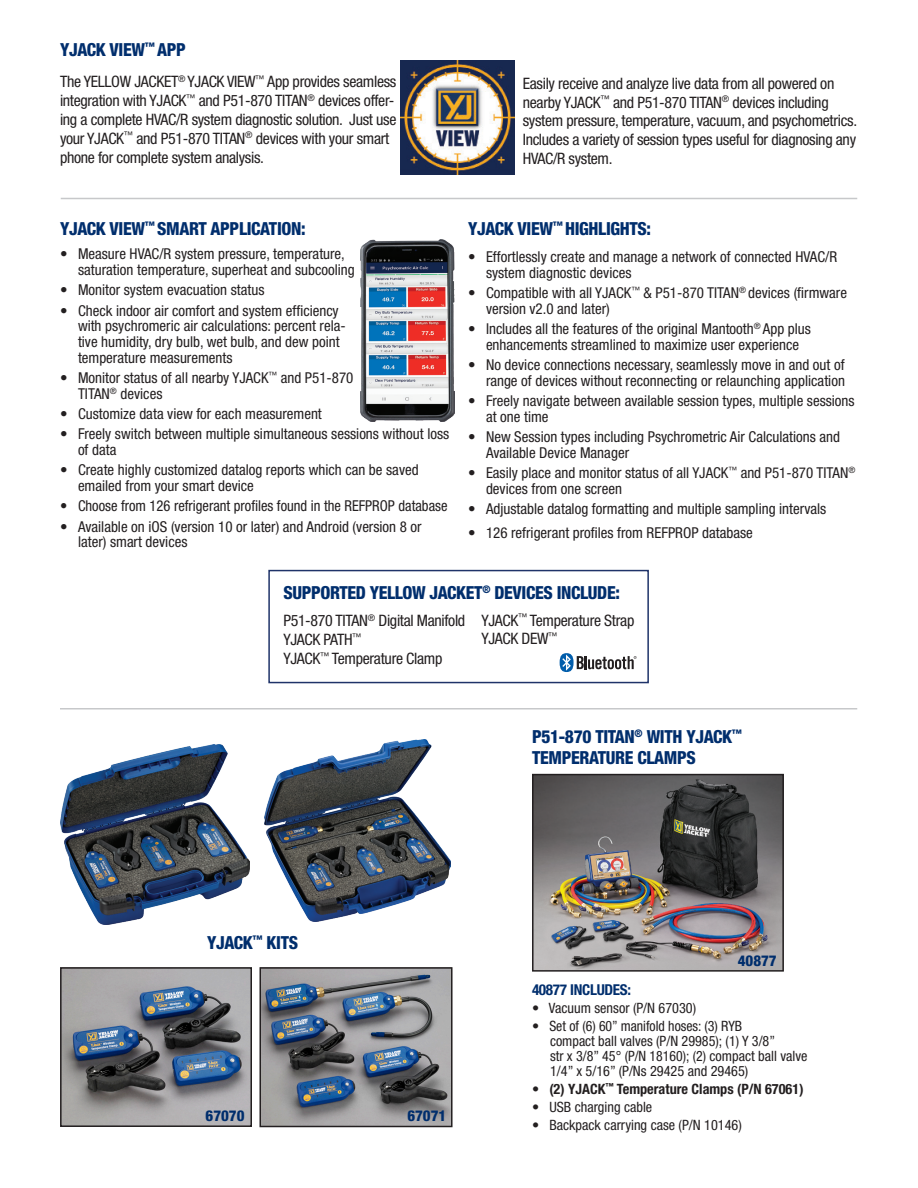
<style>
.page{position:relative;width:918px;height:1188px;background:#fff}
.page>*{position:absolute;margin:0;border:0;box-sizing:border-box;transform-origin:0 0}
.t1{font:800 condensed 18px "Helvetica Neue LT Std";letter-spacing:-.02em;color:#002e6d}
.t2{font:condensed 15.75px/18.9px "Helvetica Neue LT Std";letter-spacing:-.02em;color:#231f20}
.t3{font:condensed 15px/15.8px "Helvetica Neue LT Std";color:#231f20}
.t4{font:800 condensed 15px "Helvetica Neue LT Std";color:#002e6d}
.t5{font:700 condensed 15px "Helvetica Neue LT Std";letter-spacing:-.02em;color:#002e6d}
.t6{font:condensed 14.25px/15px "Helvetica Neue LT Std";color:#231f20}
.t7{font:700 condensed 14.25px "Helvetica Neue LT Std";color:#231f20}
.s1{font-weight:400}
</style>
<div class="page">
<img style="left:400px;top:60px;width:115px;height:114px">
<img style="left:360px;top:240px;width:94px;height:181px">
<img style="left:263px;top:970px;width:187px;height:154px">
<div style="left:260px;top:967px;width:193px;height:160px;border:2px solid #231f20"></div>
<img style="left:63px;top:970px;width:186px;height:154px">
<div style="left:60px;top:967px;width:192px;height:160px;border:2px solid #231f20"></div>
<img style="left:61px;top:745px;width:189px;height:179px">
<div style="left:268px;top:570px;width:381px;height:113px;border:2px solid #1f3369"></div>
<svg style="left:560px;top:653px;width:77px;height:19px"></svg>
<img style="left:535px;top:777px;width:246px;height:192px">
<div style="left:532px;top:774px;width:252px;height:198px;border:2px solid #231f20"></div>
<img style="left:264px;top:739px;width:187px;height:182px">
<hr style="left:60px;top:708px;width:797px;height:2px;background:#c7c8ca">
<hr style="left:61px;top:198px;width:796px;height:1px;background:#c7c8ca">
<p class="t1" style="left:60px;top:38px;width:127px">YJACK VIEW<sup>™</sup> APP</p>
<p class="t2" style="left:60px;top:72px;width:338px">The YELLOW JACKET<sup>®</sup> YJACK VIEW<sup>™</sup> App provides seamless integration with YJACK<sup>™</sup> and P51-870 TITAN<sup>®</sup> devices offer&shy;ing a complete HVAC/R system diagnostic solution. Just use your YJACK<sup>™</sup> and P51-870 TITAN<sup>®</sup> devices with your smart phone for complete system analysis.</p>
<p class="t2" style="left:523px;top:74px;width:336px">Easily receive and analyze live data from all powered on nearby YJACK<sup>™</sup> and P51-870 TITAN<sup>®</sup> devices including system pressure, temperature, vacuum, and psychometrics.<br>Includes a variety of session types useful for diagnosing any HVAC/R system.</p>
<p class="t1" style="left:60px;top:217px;width:247px">YJACK VIEW<sup>™</sup> SMART APPLICATION:</p>
<p class="t3" style="left:78px;top:246px;width:278px;text-indent:-18px">• Measure HVAC/R system pressure, temperature, saturation temperature, superheat and subcooling</p>
<p class="t3" style="left:60px;top:282px;width:206px">• Monitor system evacuation status</p>
<p class="t3" style="left:78px;top:302px;width:269px;text-indent:-18px">• Check indoor air comfort and system efficiency with psychromeric air calculations: percent rela&shy;tive humidity, dry bulb, wet bulb, and dew point temperature measurements</p>
<p class="t3" style="left:78px;top:370px;width:277px;text-indent:-18px">• Monitor status of all nearby YJACK<sup>™</sup> and P51-870<br>TITAN<sup>®</sup> devices</p>
<p class="t3" style="left:60px;top:406px;width:263px">• Customize data view for each measurement</p>
<p class="t3" style="left:78px;top:426px;width:373px;text-indent:-18px">• Freely switch between multiple simultaneous sessions without loss of data</p>
<p class="t3" style="left:78px;top:462px;width:342px;text-indent:-18px">• Create highly customized datalog reports which can be saved emailed from your smart device</p>
<p class="t3" style="left:60px;top:498px;width:389px">• Choose from 126 refrigerant profiles found in the REFPROP database</p>
<p class="t3" style="left:78px;top:518px;width:345px;text-indent:-18px">• Available on iOS (version 10 or later) and Android (version 8 or later) smart devices</p>
<p class="t1" style="left:468px;top:217px;width:185px">YJACK VIEW<sup>™</sup> HIGHLIGHTS:</p>
<p class="t3" style="left:486px;top:249px;width:353px;text-indent:-18px">• Effortlessly create and manage a network of connected HVAC/R system diagnostic devices</p>
<p class="t3" style="left:486px;top:285px;width:362px;text-indent:-18px">• Compatible with all YJACK<sup>™</sup> &amp; P51-870 TITAN<sup>®</sup> devices (firmware version v2.0 and later)</p>
<p class="t3" style="left:468px;top:321px;width:345px;text-align:center">• Includes all the features of the original Mantooth<sup>®</sup> App plus enhancements streamlined to maximize user experience</p>
<p class="t3" style="left:468px;top:357px;width:378px;text-align:right">• No device connections necessary, seamlessly move in and out of range of devices without reconnecting or relaunching application</p>
<p class="t3" style="left:486px;top:393px;width:370px;text-indent:-18px">• Freely navigate between available session types, multiple sessions at one time</p>
<p class="t3" style="left:486px;top:429px;width:356px;text-indent:-18px">• New Session types including Psychrometric Air Calculations and<br>Available Device Manager</p>
<p class="t3" style="left:486px;top:465px;width:371px;text-indent:-18px">• Easily place and monitor status of all YJACK<sup>™</sup> and P51-870 TITAN<sup>® </sup>devices from one screen</p>
<p class="t3" style="left:468px;top:501px;width:360px">• Adjustable datalog formatting and multiple sampling intervals</p>
<p class="t3" style="left:468px;top:524px;width:286px">• 126 refrigerant profiles from REFPROP database</p>
<p class="t1" style="left:283px;top:582px;width:338px">SUPPORTED YELLOW JACKET<sup>®</sup> DEVICES INCLUDE:</p>
<p class="t2" style="left:283px;top:611px;width:183px">P51-870 TITAN<sup>®</sup> Digital Manifold</p>
<p class="t2" style="left:283px;top:630px;width:80px">YJACK PATH<sup>™</sup></p>
<p class="t2" style="left:283px;top:649px;width:161px">YJACK<sup>™</sup> Temperature Clamp</p>
<p class="t2" style="left:481px;top:610px;width:155px">YJACK<sup>™</sup> Temperature Strap</p>
<p class="t2" style="left:481px;top:629px;width:78px">YJACK DEW<sup>™</sup></p>
<p class="t1" style="left:207px;top:932px;width:93px">YJACK<sup>™</sup> KITS</p>
<p class="t4" style="left:206px;top:1106px;width:41px">67070</p>
<p class="t4" style="left:407px;top:1106px;width:40px">67071</p>
<p class="t1" style="left:532px;top:726px;width:211px">P51-870 TITAN<sup>®</sup> WITH YJACK<sup>™</sup></p>
<p class="t1" style="left:532px;top:747px;width:165px">TEMPERATURE CLAMPS</p>
<p class="t4" style="left:738px;top:951px;width:41px">40877</p>
<p class="t5" style="left:532px;top:981px;width:101px">40877 INCLUDES:</p>
<p class="t6" style="left:532px;top:1001px;width:166px">• Vacuum sensor (P/N 67030)</p>
<p class="t6" style="left:532px;top:1019px;width:212px">• Set of (6) 60” manifold hoses: (3) RYB</p>
<p class="t6" style="left:550px;top:1034px;width:227px">compact ball valves (P/N 29985); (1) Y 3/8”</p>
<p class="t6" style="left:550px;top:1049px;width:259px">str x 3/8” 45° (P/N 18160); (2) compact ball valve<br>1/4” x 5/16” (P/Ns 29425 and 29465)</p>
<p class="t7" style="left:532px;top:1081px;width:273px"><span class="s1">•</span> (2) YJACK<sup>™</sup> Temperature Clamps (P/N 67061)</p>
<p class="t6" style="left:532px;top:1100px;width:122px">• USB charging cable</p>
<p class="t6" style="left:532px;top:1118px;width:211px">• Backpack carrying case (P/N 10146)</p>
</div>
